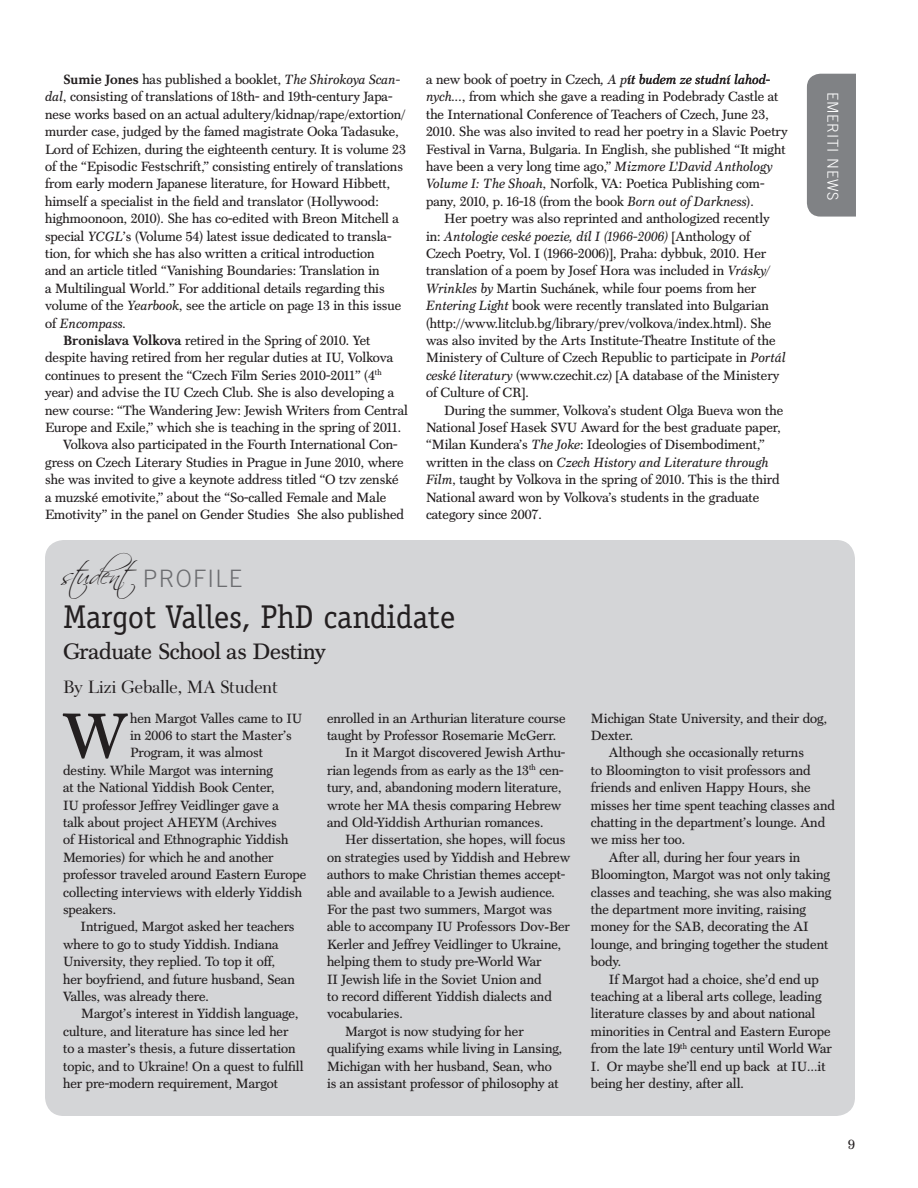
<style>
.page{position:relative;width:918px;height:1188px;background:#fff}
.page>*{position:absolute;margin:0;border:0;box-sizing:border-box;transform-origin:0 0}
._1st_indent{font:63.75px "Scotch FB Text";color:#231f20}
.head_24_officina{font:33px "Officina Serif";letter-spacing:-.005em;color:#231f20}
.kicker{font:27px "Scriptina";letter-spacing:-.12em;color:#231f20}
.kicker-2{font:300 24px "Trade Gothic";letter-spacing:.05em;color:#6c6d70}
.head_20_scotch{font:22.5px "Scotch FB Text";letter-spacing:-.005em;color:#231f20}
._1st_indent-2{font:18px "Scotch FB Display";color:#231f20}
.t1{font:300 15px "Trade Gothic";letter-spacing:.05em;color:#fff}
.Body_text{font:13.5px/17.4px "Scotch FB Text";color:#231f20}
._1st_indent-3{font:13.5px/17.4px "Scotch FB Text";color:#231f20}
.s1{font-weight:700}
.s2{font-style:italic}
</style>
<div class="page">
<div style="left:807px;top:74px;width:74px;height:143px;background:#808285;border-radius:14px"></div>
<div style="left:856px;top:72px;width:47px;height:158px;background:#fff"></div>
<div style="left:46px;top:541px;width:808px;height:574px;background:#d4d5d7;border-radius:18px"></div>
<p class="Body_text" style="left:45px;top:71px;width:362px;text-indent:18px"><span class="s1">Sumie Jones</span> has published a booklet, <span class="s2">The Shirokoya Scan&shy;dal</span>, consisting of translations of 18th- and 19th-century Japa&shy;nese works based on an actual adultery/kidnap/rape/extortion/ murder case, judged by the famed magistrate Ooka Tadasuke, Lord of Echizen, during the eighteenth century. It is volume 23 of the “Episodic Festschrift,” consisting entirely of translations from early modern Japanese literature, for Howard Hibbett, himself a specialist in the field and translator (Hollywood: highmoonoon, 2010). She has co-edited with Breon Mitchell a special <span class="s2">YCGL</span>’s (Volume 54) latest issue dedicated to transla&shy;tion, for which she has also written a critical introduction<br>and an article titled “Vanishing Boundaries: Translation in<br>a Multilingual World.” For additional details regarding this volume of the <span class="s2">Yearbook</span>, see the article on page 13 in this issue of <span class="s2">Encompass.</span></p>
<p class="Body_text" style="left:45px;top:332px;width:364px;text-indent:18px"><span class="s1">Bronislava Volkova</span> retired in the Spring of 2010. Yet despite having retired from her regular duties at IU, Volkova continues to present the “Czech Film Series 2010-2011” (4<sup>th </sup>year) and advise the IU Czech Club. She is also developing a new course: “The Wandering Jew: Jewish Writers from Central Europe and Exile,” which she is teaching in the spring of 2011.</p>
<p class="Body_text" style="left:45px;top:436px;width:361px;text-indent:18px">Volkova also participated in the Fourth International Con&shy;gress on Czech Literary Studies in Prague in June 2010, where she was invited to give a keynote address titled “O tzv zenské a muzské emotivite,” about the “So-called Female and Male Emotivity” in the panel on Gender Studies She also published</p>
<p class="Body_text" style="left:426px;top:71px;width:363px">a new book of poetry in Czech<span class="s2">, A pít budem ze studní lahod&shy;nych...</span>, from which she gave a reading in Podebrady Castle at the International Conference of Teachers of Czech, June 23, 2010. She was also invited to read her poetry in a Slavic Poetry Festival in Varna, Bulgaria. In English, she published “It might have been a very long time ago,” <span class="s2">Mizmore L’David Anthology Volume I: The Shoah</span>, Norfolk, VA: Poetica Publishing com&shy;pany, 2010, p. 16-18 (from the book <span class="s2">Born out of Darkness</span>).</p>
<p class="Body_text" style="left:426px;top:210px;width:361px;text-indent:18px">Her poetry was also reprinted and anthologized recently in: <span class="s2">Antologie ceské poezie, díl I (1966-2006)</span> [Anthology of Czech Poetry, Vol. I (1966-2006)], Praha: dybbuk, 2010. Her translation of a poem by Josef Hora was included in <span class="s2">Vrásky/ Wrinkles by</span> Martin Suchánek, while four poems from her <span class="s2">Entering Light</span> book were recently translated into Bulgarian (http://www.litclub.bg/library/prev/volkova/index.html). She was also invited by the Arts Institute-Theatre Institute of the Ministery of Culture of Czech Republic to participate in <span class="s2">Portál ceské literatury</span> (www.czechit.cz) [A database of the Ministery of Culture of CR].</p>
<p class="Body_text" style="left:426px;top:401px;width:359px;text-indent:18px">During the summer, Volkova’s student Olga Bueva won the National Josef Hasek SVU Award for the best graduate paper, “Milan Kundera’s <span class="s2">The Joke</span>: Ideologies of Disembodiment,” written in the class on <span class="s2">Czech History and Literature through Film</span>, taught by Volkova in the spring of 2010. This is the third National award won by Volkova’s students in the graduate category since 2007.</p>
<p class="kicker" style="left:61px;top:558px;width:78px">student</p>
<p class="kicker-2" style="left:143px;top:564px;width:101px">PROFILE</p>
<p class="head_24_officina" style="left:63px;top:598px;width:394px">Margot Valles, PhD candidate</p>
<p class="head_20_scotch" style="left:63px;top:638px;width:264px">Graduate School as Destiny</p>
<p class="_1st_indent-2" style="left:63px;top:676px;width:216px">By Lizi Geballe, MA Student</p>
<p class="t1" style="left:842px;top:92px;width:110px;rotate:90deg">EMERITI NEWS</p>
<p class="_1st_indent" style="left:63px;top:698px;width:66px">W</p>
<p class="_1st_indent-3" style="left:130px;top:709px;width:174px">hen Margot Valles came to IU</p>
<p class="_1st_indent-3" style="left:130px;top:727px;width:163px">in 2006 to start the Master’s</p>
<p class="_1st_indent-3" style="left:130px;top:744px;width:134px">Program, it was almost</p>
<p class="_1st_indent-3" style="left:63px;top:761px;width:212px">destiny. While Margot was interning</p>
<p class="_1st_indent-3" style="left:63px;top:779px;width:213px">at the National Yiddish Book Center,</p>
<p class="_1st_indent-3" style="left:63px;top:796px;width:217px">IU professor Jeffrey Veidlinger gave a</p>
<p class="_1st_indent-3" style="left:63px;top:814px;width:215px">talk about project AHEYM (Archives</p>
<p class="_1st_indent-3" style="left:63px;top:831px;width:227px">of Historical and Ethnographic Yiddish</p>
<p class="_1st_indent-3" style="left:63px;top:848px;width:212px">Memories) for which he and another</p>
<p class="_1st_indent-3" style="left:63px;top:866px;width:245px">professor traveled around Eastern Europe</p>
<p class="_1st_indent-3" style="left:63px;top:883px;width:241px">collecting interviews with elderly Yiddish</p>
<p class="_1st_indent-3" style="left:63px;top:901px;width:55px">speakers.</p>
<p class="_1st_indent-3" style="left:63px;top:918px;width:233px;text-indent:18px">Intrigued, Margot asked her teachers where to go to study Yiddish. Indiana University, they replied. To top it off, her boyfriend, and future husband, Sean Valles, was already there.</p>
<p class="Body_text" style="left:63px;top:1005px;width:242px;text-indent:18px">Margot’s interest in Yiddish language, culture, and literature has since led her<br>to a master’s thesis, a future dissertation topic, and to Ukraine! On a quest to fulfill her pre-modern requirement, Margot</p>
<p class="Body_text" style="left:327px;top:709px;width:240px">enrolled in an Arthurian literature course taught by Professor Rosemarie McGerr.</p>
<p class="Body_text" style="left:327px;top:744px;width:240px;text-indent:18px">In it Margot discovered Jewish Arthu&shy;rian legends from as early as the 13<sup>th</sup> cen&shy;tury, and, abandoning modern literature, wrote her MA thesis comparing Hebrew and Old-Yiddish Arthurian romances.</p>
<p class="Body_text" style="left:327px;top:831px;width:245px;text-indent:18px">Her dissertation, she hopes, will focus on strategies used by Yiddish and Hebrew authors to make Christian themes accept&shy;able and available to a Jewish audience.<br>For the past two summers, Margot was able to accompany IU Professors Dov<span class="s1">-</span>Ber Kerler and Jeffrey Veidlinger to Ukraine, helping them to study pre-World War<br>II Jewish life in the Soviet Union and<br>to record different Yiddish dialects and vocabularies.</p>
<p class="Body_text" style="left:327px;top:1022px;width:237px;text-indent:18px">Margot is now studying for her qualifying exams while living in Lansing, Michigan with her husband, Sean, who is an assistant professor of philosophy at</p>
<p class="Body_text" style="left:591px;top:709px;width:238px">Michigan State University, and their dog,<br>Dexter.</p>
<p class="Body_text" style="left:591px;top:744px;width:246px;text-indent:18px">Although she occasionally returns<br>to Bloomington to visit professors and friends and enliven Happy Hours, she misses her time spent teaching classes and chatting in the department’s lounge. And we miss her too.</p>
<p class="Body_text" style="left:591px;top:848px;width:242px;text-indent:18px">After all, during her four years in Bloomington, Margot was not only taking classes and teaching, she was also making the department more inviting, raising money for the SAB, decorating the AI lounge, and bringing together the student body.</p>
<p class="Body_text" style="left:591px;top:970px;width:242px;text-indent:18px">If Margot had a choice, she’d end up teaching at a liberal arts college, leading literature classes by and about national minorities in Central and Eastern Europe from the late 19<sup>th</sup> century until World War I. Or maybe she’ll end up back at IU…it being her destiny, after all.</p>
<p class="_1st_indent-3" style="left:848px;top:1135px;width:8px">9</p>
</div>
